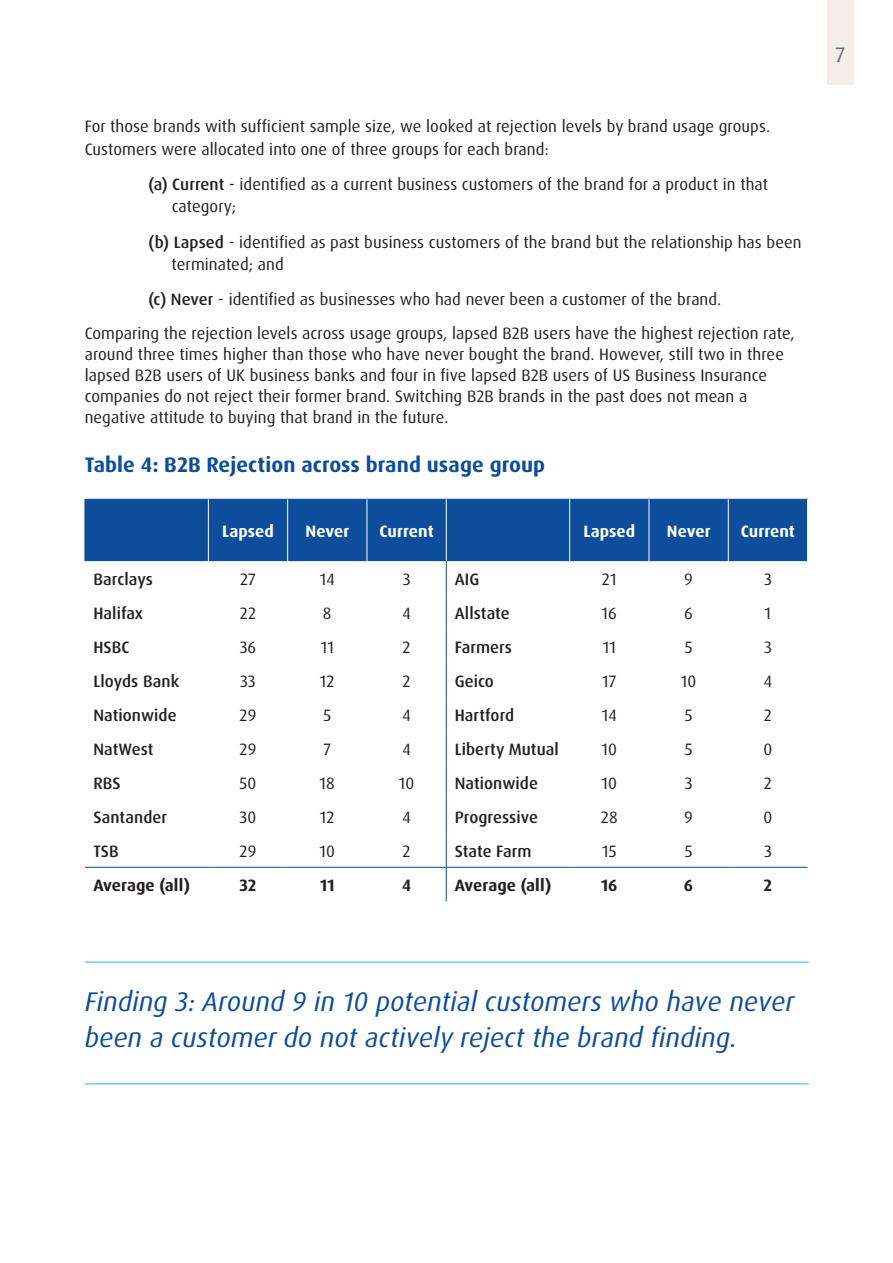
<style>
.page{position:relative;width:893px;height:1263px;background:#fff}
.page>*{position:absolute;margin:0;border:0;box-sizing:border-box;transform-origin:0 0}
.t1{font:italic 27px/36px "Dax OT";letter-spacing:.005em;color:#0d4d9b}
.t2{font:700 21px "Dax OT";letter-spacing:.005em;color:#0d4d9b}
.t3{font:21px "Dax OT";color:#6c6d70}
.t4{font:16.5px/22.5px "Dax OT";letter-spacing:.005em;color:#231f20}
.t5{font:500 16.5px "Dax OT";letter-spacing:.005em;color:#231f20}
.t6{font:700 16.5px "Dax OT";color:#fff}
.t7{font:700 16.5px "Dax OT";letter-spacing:.005em;color:#231f20}
.s1{font-weight:500}
</style>
<div class="page">
<div style="left:86px;top:500px;width:721px;height:61px;background:#0d4d9b"></div>
<hr style="left:85px;top:499px;width:123px;height:1px;background:#0d4d9b">
<hr style="left:85px;top:499px;width:1px;height:62px;background:#0d4d9b">
<hr style="left:208px;top:499px;width:80px;height:1px;background:#0d4d9b">
<hr style="left:288px;top:499px;width:79px;height:1px;background:#0d4d9b">
<hr style="left:367px;top:499px;width:79px;height:1px;background:#0d4d9b">
<hr style="left:446px;top:499px;width:124px;height:1px;background:#0d4d9b">
<hr style="left:570px;top:499px;width:79px;height:1px;background:#0d4d9b">
<hr style="left:649px;top:499px;width:79px;height:1px;background:#0d4d9b">
<hr style="left:728px;top:499px;width:80px;height:1px;background:#0d4d9b">
<hr style="left:208px;top:499px;width:1px;height:62px;background:#fff">
<hr style="left:287px;top:499px;width:1px;height:62px;background:#fff">
<hr style="left:367px;top:499px;width:1px;height:62px;background:#fff">
<hr style="left:569px;top:499px;width:1px;height:62px;background:#fff">
<hr style="left:649px;top:499px;width:1px;height:62px;background:#fff">
<hr style="left:728px;top:499px;width:1px;height:62px;background:#fff">
<hr style="left:85px;top:867px;width:123px;height:1px;background:#0d4d9b">
<hr style="left:208px;top:867px;width:80px;height:1px;background:#0d4d9b">
<hr style="left:288px;top:867px;width:79px;height:1px;background:#0d4d9b">
<hr style="left:367px;top:867px;width:79px;height:1px;background:#0d4d9b">
<hr style="left:446px;top:867px;width:124px;height:1px;background:#0d4d9b">
<hr style="left:570px;top:867px;width:79px;height:1px;background:#0d4d9b">
<hr style="left:649px;top:867px;width:79px;height:1px;background:#0d4d9b">
<hr style="left:728px;top:867px;width:80px;height:1px;background:#0d4d9b">
<hr style="left:446px;top:867px;width:1px;height:34px;background:#0d4d9b">
<hr style="left:446px;top:499px;width:1px;height:62px;background:#fff">
<hr style="left:807px;top:499px;width:1px;height:62px;background:#fff">
<hr style="left:446px;top:561px;width:1px;height:34px;background:#0d4d9b">
<hr style="left:446px;top:595px;width:1px;height:34px;background:#0d4d9b">
<hr style="left:446px;top:629px;width:1px;height:34px;background:#0d4d9b">
<hr style="left:446px;top:663px;width:1px;height:34px;background:#0d4d9b">
<hr style="left:446px;top:697px;width:1px;height:34px;background:#0d4d9b">
<hr style="left:446px;top:731px;width:1px;height:34px;background:#0d4d9b">
<hr style="left:446px;top:765px;width:1px;height:34px;background:#0d4d9b">
<hr style="left:446px;top:799px;width:1px;height:34px;background:#0d4d9b">
<hr style="left:446px;top:833px;width:1px;height:34px;background:#0d4d9b">
<hr style="left:85px;top:961px;width:724px;height:2px;background:#2bc4f3">
<hr style="left:85px;top:1083px;width:724px;height:1px;background:#2bc4f3">
<div style="left:827px;top:0;width:26px;height:84px;background:#f4ede8"></div>
<p class="t4" style="left:85px;top:115px;width:687px">For those brands with sufficient sample size, we looked at rejection levels by brand usage groups.<br>Customers were allocated into one of three groups for each brand:</p>
<p class="t4" style="left:172px;top:173px;width:598px;text-indent:-23px"><span class="s1">(a) Current</span> - identified as a current business customers of the brand for a product in that category;</p>
<p class="t4" style="left:172px;top:231px;width:631px;text-indent:-23px"><span class="s1">(b) Lapsed</span> - identified as past business customers of the brand but the relationship has been terminated; and</p>
<p class="t4" style="left:85px;top:283px;width:712px;line-height:33.8px;text-align:center"><span class="s1">(c) Never</span> - identified as businesses who had never been a customer of the brand.<br>Comparing the rejection levels across usage groups, lapsed B2B users have the highest rejection rate,</p>
<p class="t4" style="left:85px;top:344px;width:701px;line-height:21px">around three times higher than those who have never bought the brand. However, still two in three lapsed B2B users of UK business banks and four in five lapsed B2B users of US Business Insurance companies do not reject their former brand. Switching B2B brands in the past does not mean a negative attitude to buying that brand in the future.</p>
<p class="t2" style="left:85px;top:451px;width:462px">Table 4: B2B Rejection across brand usage group</p>
<p class="t6" style="left:222px;top:520px;width:53px">Lapsed</p>
<p class="t6" style="left:306px;top:520px;width:45px">Never</p>
<p class="t6" style="left:380px;top:520px;width:56px">Current</p>
<p class="t6" style="left:583px;top:520px;width:53px">Lapsed</p>
<p class="t6" style="left:667px;top:520px;width:45px">Never</p>
<p class="t6" style="left:741px;top:520px;width:56px">Current</p>
<p class="t5" style="left:93px;top:568px;width:61px">Barclays</p>
<p class="t4" style="left:240px;top:568px;width:17px">27</p>
<p class="t4" style="left:320px;top:568px;width:16px">14</p>
<p class="t4" style="left:403px;top:568px;width:9px">3</p>
<p class="t5" style="left:455px;top:568px;width:26px">AIG</p>
<p class="t4" style="left:602px;top:568px;width:16px">21</p>
<p class="t4" style="left:684px;top:568px;width:10px">9</p>
<p class="t4" style="left:764px;top:568px;width:9px">3</p>
<p class="t5" style="left:93px;top:602px;width:51px">Halifax</p>
<p class="t4" style="left:240px;top:602px;width:18px">22</p>
<p class="t4" style="left:323px;top:602px;width:10px">8</p>
<p class="t4" style="left:402px;top:602px;width:10px">4</p>
<p class="t5" style="left:455px;top:602px;width:57px">Allstate</p>
<p class="t4" style="left:602px;top:602px;width:17px">16</p>
<p class="t4" style="left:684px;top:602px;width:10px">6</p>
<p class="t4" style="left:765px;top:602px;width:8px">1</p>
<p class="t5" style="left:93px;top:636px;width:38px">HSBC</p>
<p class="t4" style="left:240px;top:636px;width:18px">36</p>
<p class="t4" style="left:321px;top:636px;width:15px">11</p>
<p class="t4" style="left:403px;top:636px;width:9px">2</p>
<p class="t5" style="left:455px;top:636px;width:59px">Farmers</p>
<p class="t4" style="left:603px;top:636px;width:15px">11</p>
<p class="t4" style="left:685px;top:636px;width:9px">5</p>
<p class="t4" style="left:764px;top:636px;width:9px">3</p>
<p class="t5" style="left:93px;top:670px;width:88px">Lloyds Bank</p>
<p class="t4" style="left:240px;top:670px;width:17px">33</p>
<p class="t4" style="left:320px;top:670px;width:16px">12</p>
<p class="t4" style="left:403px;top:670px;width:9px">2</p>
<p class="t5" style="left:455px;top:670px;width:41px">Geico</p>
<p class="t4" style="left:602px;top:670px;width:16px">17</p>
<p class="t4" style="left:681px;top:670px;width:17px">10</p>
<p class="t4" style="left:764px;top:670px;width:10px">4</p>
<p class="t5" style="left:93px;top:704px;width:85px">Nationwide</p>
<p class="t4" style="left:240px;top:704px;width:18px">29</p>
<p class="t4" style="left:323px;top:704px;width:9px">5</p>
<p class="t4" style="left:402px;top:704px;width:10px">4</p>
<p class="t5" style="left:455px;top:704px;width:61px">Hartford</p>
<p class="t4" style="left:602px;top:704px;width:16px">14</p>
<p class="t4" style="left:685px;top:704px;width:9px">5</p>
<p class="t4" style="left:764px;top:704px;width:9px">2</p>
<p class="t5" style="left:93px;top:738px;width:62px">NatWest</p>
<p class="t4" style="left:240px;top:738px;width:18px">29</p>
<p class="t4" style="left:323px;top:738px;width:9px">7</p>
<p class="t4" style="left:402px;top:738px;width:10px">4</p>
<p class="t5" style="left:455px;top:738px;width:106px">Liberty Mutual</p>
<p class="t4" style="left:602px;top:738px;width:17px">10</p>
<p class="t4" style="left:685px;top:738px;width:9px">5</p>
<p class="t4" style="left:763px;top:738px;width:10px">0</p>
<p class="t5" style="left:93px;top:772px;width:29px">RBS</p>
<p class="t4" style="left:240px;top:772px;width:18px">50</p>
<p class="t4" style="left:320px;top:772px;width:17px">18</p>
<p class="t4" style="left:399px;top:772px;width:17px">10</p>
<p class="t5" style="left:455px;top:772px;width:85px">Nationwide</p>
<p class="t4" style="left:602px;top:772px;width:17px">10</p>
<p class="t4" style="left:685px;top:772px;width:9px">3</p>
<p class="t4" style="left:764px;top:772px;width:9px">2</p>
<p class="t5" style="left:93px;top:806px;width:75px">Santander</p>
<p class="t4" style="left:240px;top:806px;width:18px">30</p>
<p class="t4" style="left:320px;top:806px;width:16px">12</p>
<p class="t4" style="left:402px;top:806px;width:10px">4</p>
<p class="t5" style="left:455px;top:806px;width:85px">Progressive</p>
<p class="t4" style="left:601px;top:806px;width:18px">28</p>
<p class="t4" style="left:684px;top:806px;width:10px">9</p>
<p class="t4" style="left:763px;top:806px;width:10px">0</p>
<p class="t5" style="left:93px;top:840px;width:27px">TSB</p>
<p class="t4" style="left:240px;top:840px;width:18px">29</p>
<p class="t4" style="left:320px;top:840px;width:17px">10</p>
<p class="t4" style="left:403px;top:840px;width:9px">2</p>
<p class="t5" style="left:455px;top:840px;width:78px">State Farm</p>
<p class="t4" style="left:602px;top:840px;width:16px">15</p>
<p class="t4" style="left:685px;top:840px;width:9px">5</p>
<p class="t4" style="left:764px;top:840px;width:9px">3</p>
<p class="t7" style="left:93px;top:874px;width:98px">Average (all)</p>
<p class="t7" style="left:240px;top:874px;width:18px">32</p>
<p class="t7" style="left:320px;top:874px;width:16px">11</p>
<p class="t7" style="left:402px;top:874px;width:10px">4</p>
<p class="t7" style="left:455px;top:874px;width:98px">Average (all)</p>
<p class="t7" style="left:601px;top:874px;width:18px">16</p>
<p class="t7" style="left:684px;top:874px;width:11px">6</p>
<p class="t7" style="left:764px;top:874px;width:10px">2</p>
<p class="t3" style="left:835px;top:41px;width:11px">7</p>
<h1 class="t1" style="left:85px;top:984px;width:711px">Finding 3: Around 9 in 10 potential customers who have never been a customer do not actively reject the brand finding.</h1>
</div>
